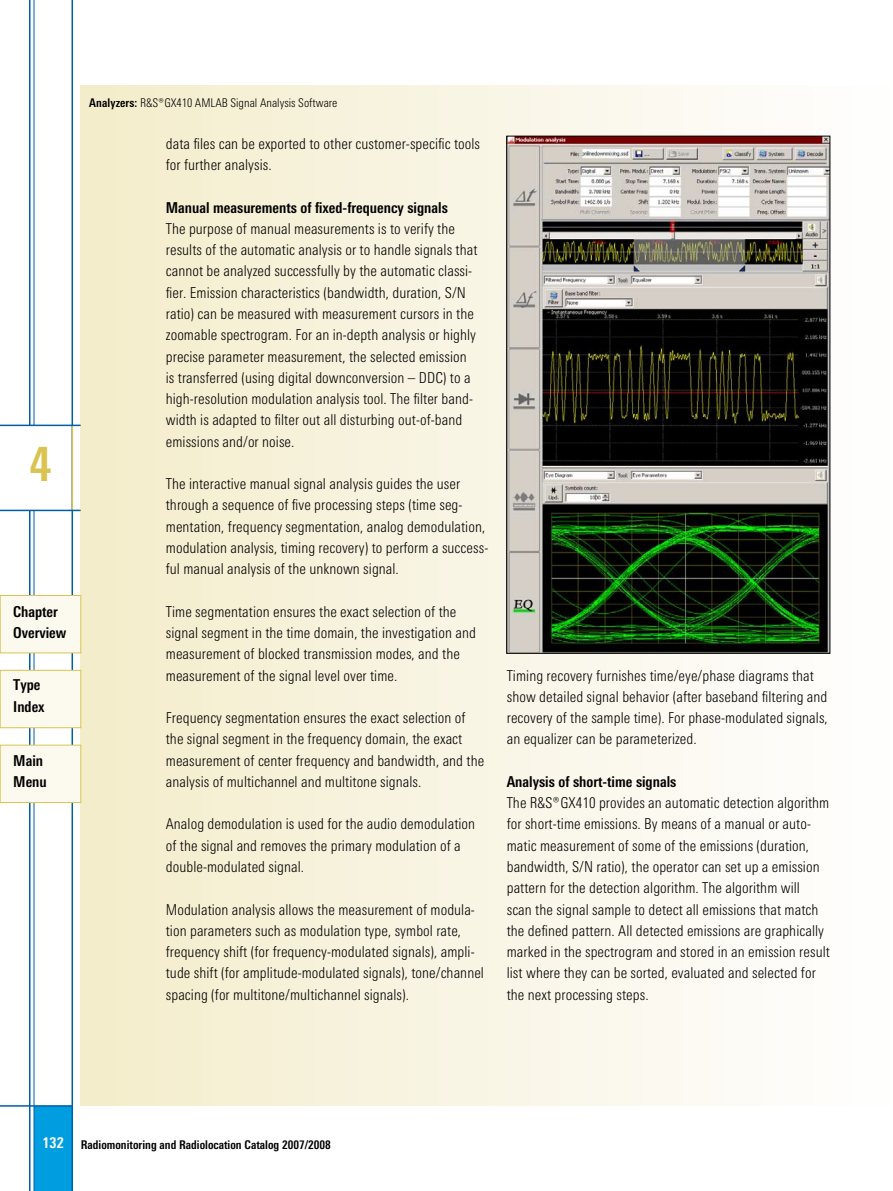
<style>
.page{position:relative;width:893px;height:1191px;background:#fff}
.page>*{position:absolute;margin:0;border:0;box-sizing:border-box;transform-origin:0 0}
.t1{font:700 48px "RS Univers Cond";color:#dac350}
.t2{font:300 15px/21.3px "RS Univers Cond";letter-spacing:.005em;color:#000}
.t3{font:700 15px/21.3px "RS Univers Cond";color:#000}
.t4{font:700 15px "RS Univers Cond";color:#fff}
.t5{font:700 12px "RS Univers Cond";color:#000}
.t6{font:300 12px "RS Univers Cond";color:#000}
.s1{font-weight:700}
</style>
<div class="page">
<div style="left:34px;top:1106px;width:38px;height:85px;background:#009ee0"></div>
<hr style="left:0;top:1105px;width:72px;height:1px;background:#005da8">
<hr style="left:72px;top:0;width:1px;height:1191px;background:#005da8">
<hr style="left:29px;top:0;width:2px;height:1191px;background:#005da8">
<hr style="left:34px;top:0;width:1px;height:1191px;background:#005da8">
<div style="left:0;top:425px;width:68px;height:85px;background:#fff"></div>
<hr style="left:72px;top:425px;width:1px;height:85px;background:#dac350">
<hr style="left:0;top:424px;width:81px;height:2px;background:#005da8">
<hr style="left:0;top:509px;width:81px;height:2px;background:#005da8">
<div style="left:81px;top:85px;width:812px;height:1021px;background:linear-gradient(to right,#f4edcb,#fdfdfe)"></div>
<hr style="left:892px;top:85px;width:1px;height:1021px;background:#fffffe">
<img style="left:509px;top:138px;width:319px;height:513px">
<div style="left:507px;top:136px;width:323px;height:517px;border:1px solid #000"></div>
<div style="left:0;top:745px;width:81px;height:57px;background:#fcf9ef"></div>
<div style="left:0;top:745px;width:81px;height:57px;border:1px solid #dac350"></div>
<div style="left:0;top:595px;width:81px;height:58px;background:#fcf9ef"></div>
<div style="left:0;top:595px;width:81px;height:58px;border:1px solid #dac350"></div>
<div style="left:0;top:670px;width:81px;height:57px;background:#fcf9ef"></div>
<div style="left:0;top:670px;width:81px;height:58px;border:1px solid #dac350"></div>
<h1 class="t1" style="left:29px;top:436px;width:24px">4</h1>
<p class="t3" style="left:13px;top:600px;width:55px">Chapter<br>Overview</p>
<p class="t3" style="left:13px;top:674px;width:33px">Type<br>Index</p>
<p class="t3" style="left:13px;top:749px;width:35px">Main<br>Menu</p>
<p class="t6" style="left:89px;top:95px;width:250px"><span class="s1">Analyzers:</span> ¸GX410 AMLAB Signal Analysis Software</p>
<p class="t2" style="left:166px;top:133px;width:316px">data files can be exported to other customer-specific tools for further analysis.</p>
<p class="t3" style="left:166px;top:197px;width:283px">Manual measurements of fixed-frequency signals</p>
<p class="t2" style="left:166px;top:218px;width:313px">The purpose of manual measurements is to verify the results of the automatic analysis or to handle signals that cannot be analyzed successfully by the automatic classi&shy;fier. Emission characteristics (bandwidth, duration, S/N ratio) can be measured with measurement cursors in the zoomable spectrogram. For an in-depth analysis or highly precise parameter measurement, the selected emission is transferred (using digital downconversion – DDC) to a high-resolution modulation analysis tool. The filter band&shy;width is adapted to filter out all disturbing out-of-band emissions and/or noise.</p>
<p class="t2" style="left:166px;top:473px;width:324px">The interactive manual signal analysis guides the user through a sequence of five processing steps (time seg&shy;mentation, frequency segmentation, analog demodulation, modulation analysis, timing recovery) to perform a success&shy;ful manual analysis of the unknown signal.</p>
<p class="t2" style="left:166px;top:601px;width:312px">Time segmentation ensures the exact selection of the signal segment in the time domain, the investigation and measurement of blocked transmission modes, and the measurement of the signal level over time.</p>
<p class="t2" style="left:166px;top:707px;width:320px">Frequency segmentation ensures the exact selection of the signal segment in the frequency domain, the exact measurement of center frequency and bandwidth, and the analysis of multichannel and multitone signals.</p>
<p class="t2" style="left:166px;top:813px;width:311px">Analog demodulation is used for the audio demodulation of the signal and removes the primary modulation of a double-modulated signal.</p>
<p class="t2" style="left:166px;top:898px;width:320px">Modulation analysis allows the measurement of modula&shy;tion parameters such as modulation type, symbol rate, frequency shift (for frequency-modulated signals), ampli&shy;tude shift (for amplitude-modulated signals), tone/channel spacing (for multitone/multichannel signals).</p>
<p class="t2" style="left:507px;top:664px;width:323px">Timing recovery furnishes time/eye/phase diagrams that show detailed signal behavior (after baseband filtering and recovery of the sample time). For phase-modulated signals, an equalizer can be parameterized.</p>
<p class="t3" style="left:507px;top:771px;width:171px">Analysis of short-time signals</p>
<p class="t2" style="left:507px;top:792px;width:325px">The ¸GX410 provides an automatic detection algorithm for short-time emissions. By means of a manual or auto&shy;matic measurement of some of the emissions (duration, bandwidth, S/N ratio), the operator can set up a emission pattern for the detection algorithm. The algorithm will<br>scan the signal sample to detect all emissions that match the defined pattern. All detected emissions are graphically marked in the spectrogram and stored in an emission result list where they can be sorted, evaluated and selected for the next processing steps.</p>
<p class="t4" style="left:43px;top:1134px;width:15px">132</p>
<p class="t5" style="left:81px;top:1137px;width:251px">Radiomonitoring and Radiolocation Catalog 2007/2008</p>
</div>
